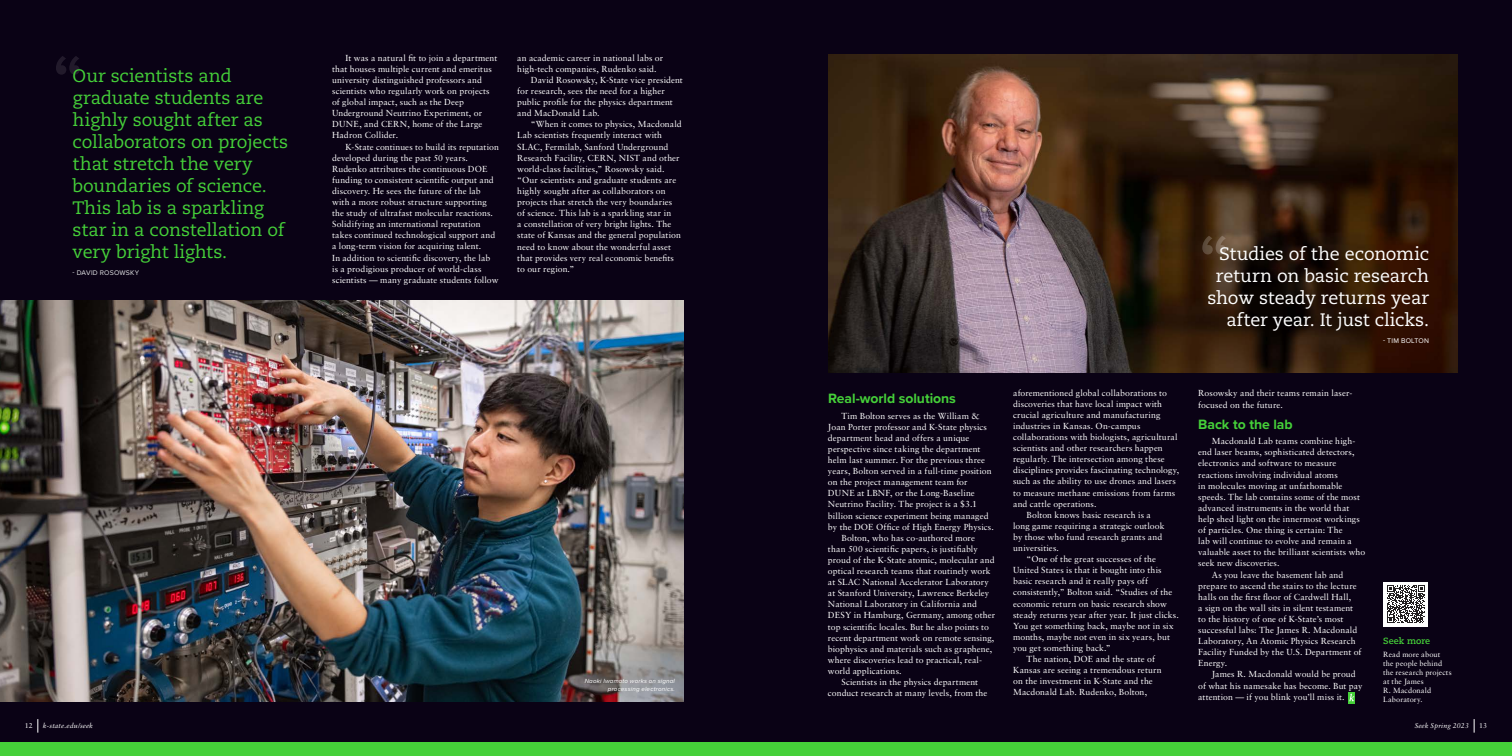
<style>
.page{position:relative;width:1512px;height:756px;background:#0a0215}
.page>*{position:absolute;margin:0;border:0;box-sizing:border-box;transform-origin:0 0}
.t1{font:600 72px "Proxima Nova";color:#fff}
.Pull_Quote{font:18px/22px "Caecilia LT Std";letter-spacing:-.01em;color:#45d039}
.Pull_Quote-2{font:18px/22px "Caecilia LT Std";letter-spacing:-.01em;color:#fff;text-align:right}
.JRM_Lab_In-Story_Hea{font:700 14px "Proxima Nova";letter-spacing:-.005em;color:#45d039}
.InStory_Header{font:700 14px "Proxima Nova";letter-spacing:-.005em;color:#45d039}
.Seek_More_Title{font:700 9px "Caecilia LT Std";color:#45d039}
.Main_Body_Style{font:8.8px/11.1px "Sabon LT Std";letter-spacing:.01em;color:#fff}
.Seek_More_Descriptio{font:7.5px/9px "Sabon LT Std";letter-spacing:.01em;color:#fff}
.t2{font:italic 7px "Sabon LT Std";letter-spacing:.02em;color:#fff}
.Pull_Quote_Attributi{font:7px "Proxima Nova";letter-spacing:.03em;color:#e1e2e4}
.Pull_Quote_Attributi-2{font:7px "Proxima Nova";letter-spacing:.03em;color:#fff}
.t3{font:7px "Sabon LT Std";color:#fff}
.Photo_Cutline{font:italic 6.2px/8px "Proxima Nova";letter-spacing:.03em;color:#fff;text-align:right}
</style>
<div class="page">
<img style="left:0;top:301px;width:684px;height:401px">
<img style="left:828px;top:54px;width:630px;height:319px">
<div style="left:1383px;top:582px;width:45px;height:45px;background:#fff"></div>
<svg style="left:1387px;top:585px;width:38px;height:38px"></svg>
<svg style="left:1348px;top:692px;width:7px;height:11px"></svg>
<svg style="left:1349px;top:694px;width:5px;height:7px"></svg>
<div style="left:0;top:742px;width:1512px;height:14px;background:#45d039"></div>
<svg style="left:38px;top:719px;width:1px;height:14px"></svg>
<svg style="left:1474px;top:719px;width:1px;height:14px"></svg>
<h1 class="t1" style="left:53px;top:27px;width:32px">“</h1>
<p class="Pull_Quote" style="left:73px;top:65px;width:217px">Our scientists and graduate students are highly sought after as collaborators on projects that stretch the very boundaries of science.<br>This lab is a sparkling star in a constellation of very bright lights.</p>
<p class="Pull_Quote_Attributi" style="left:73px;top:267px;width:68px">- DAVID ROSOWSKY</p>
<p class="Main_Body_Style" style="left:332px;top:52px;width:167px;text-indent:14px">It was a natural fit to join a department that houses multiple current and emeritus university distinguished professors and scientists who regularly work on projects of global impact, such as the Deep Underground Neutrino Experiment, or DUNE, and CERN, home of the Large Hadron Collider.</p>
<p class="Main_Body_Style" style="left:332px;top:141px;width:168px;text-indent:14px">K-State continues to build its reputation developed during the past 50 years.<br>Rudenko attributes the continuous DOE funding to consistent scientific output and discovery. He sees the future of the lab with a more robust structure supporting the study of ultrafast molecular reactions.<br>Solidifying an international reputation takes continued technological support and a long-term vision for acquiring talent.<br>In addition to scientific discovery, the lab<br>is a prodigious producer of world-class scientists — many graduate students follow</p>
<p class="Main_Body_Style" style="left:517px;top:52px;width:148px">an academic career in national labs or high-tech companies, Rudenko said.</p>
<p class="Main_Body_Style" style="left:517px;top:74px;width:167px;text-indent:14px">David Rosowsky, K-State vice president for research, sees the need for a higher public profile for the physics department and MacDonald Lab.</p>
<p class="Main_Body_Style" style="left:517px;top:119px;width:166px;text-indent:14px">“When it comes to physics, Macdonald Lab scientists frequently interact with SLAC, Fermilab, Sanford Underground Research Facility, CERN, NIST and other world-class facilities,” Rosowsky said. “Our scientists and graduate students are highly sought after as collaborators on projects that stretch the very boundaries of science. This lab is a sparkling star in<br>a constellation of very bright lights. The state of Kansas and the general population need to know about the wonderful asset that provides very real economic benefits to our region.”</p>
<p class="Photo_Cutline" style="left:585px;top:677px;width:92px">Naoki Iwamoto works on signal processing electronics.</p>
<p class="JRM_Lab_In-Story_Hea" style="left:828px;top:388px;width:129px">Real-world solutions</p>
<p class="Main_Body_Style" style="left:828px;top:410px;width:167px;text-indent:14px">Tim Bolton serves as the William &amp; Joan Porter professor and K-State physics department head and offers a unique perspective since taking the department helm last summer. For the previous three years, Bolton served in a full-time position on the project management team for DUNE at LBNF, or the Long-Baseline Neutrino Facility. The project is a $3.1 billion science experiment being managed by the DOE Office of High Energy Physics.</p>
<p class="Main_Body_Style" style="left:828px;top:532px;width:169px;text-indent:14px">Bolton, who has co-authored more<br>than 500 scientific papers, is justifiably proud of the K-State atomic, molecular and optical research teams that routinely work at SLAC National Accelerator Laboratory at Stanford University, Lawrence Berkeley National Laboratory in California and DESY in Hamburg, Germany, among other top scientific locales. But he also points to recent department work on remote sensing, biophysics and materials such as graphene, where discoveries lead to practical, real&shy;world applications.</p>
<p class="Main_Body_Style" style="left:828px;top:676px;width:161px;text-align:center">Scientists in the physics department conduct research at many levels, from the</p>
<p class="Main_Body_Style" style="left:1013px;top:387px;width:168px">aforementioned global collaborations to discoveries that have local impact with crucial agriculture and manufacturing industries in Kansas. On-campus collaborations with biologists, agricultural scientists and other researchers happen regularly. The intersection among these disciplines provides fascinating technology, such as the ability to use drones and lasers to measure methane emissions from farms and cattle operations.</p>
<p class="Main_Body_Style" style="left:1013px;top:509px;width:153px;text-indent:14px">Bolton knows basic research is a long game requiring a strategic outlook by those who fund research grants and universities.</p>
<p class="Main_Body_Style" style="left:1013px;top:553px;width:167px;text-indent:14px">“One of the great successes of the United States is that it bought into this basic research and it really pays off consistently,” Bolton said. “Studies of the economic return on basic research show steady returns year after year. It just clicks.<br>You get something back, maybe not in six months, maybe not even in six years, but you get something back.”</p>
<p class="Main_Body_Style" style="left:1013px;top:653px;width:150px;text-indent:14px">The nation, DOE and the state of Kansas are seeing a tremendous return on the investment in K-State and the Macdonald Lab. Rudenko, Bolton,</p>
<h1 class="t1" style="left:1199px;top:207px;width:32px">“</h1>
<p class="Pull_Quote-2" style="left:1208px;top:243px;width:223px">Studies of the economic return on basic research show steady returns year after year. It just clicks.</p>
<p class="Pull_Quote_Attributi-2" style="left:1383px;top:336px;width:47px">- TIM BOLTON</p>
<p class="Main_Body_Style" style="left:1198px;top:388px;width:156px">Rosowsky and their teams remain laser&shy;focused on the future.</p>
<p class="InStory_Header" style="left:1198px;top:414px;width:96px">Back to the lab</p>
<p class="Main_Body_Style" style="left:1198px;top:436px;width:168px;text-indent:14px">Macdonald Lab teams combine high&shy;end laser beams, sophisticated detectors, electronics and software to measure reactions involving individual atoms<br>in molecules moving at unfathomable speeds. The lab contains some of the most advanced instruments in the world that help shed light on the innermost workings of particles. One thing is certain: The<br>lab will continue to evolve and remain a valuable asset to the brilliant scientists who seek new discoveries.</p>
<p class="Main_Body_Style" style="left:1198px;top:569px;width:165px;text-indent:14px">As you leave the basement lab and prepare to ascend the stairs to the lecture halls on the first floor of Cardwell Hall,<br>a sign on the wall sits in silent testament to the history of one of K-State’s most successful labs: The James R. Macdonald Laboratory, An Atomic Physics Research Facility Funded by the U.S. Department of Energy.</p>
<p class="Main_Body_Style" style="left:1198px;top:669px;width:166px;text-indent:14px">James R. Macdonald would be proud of what his namesake has become. But pay attention — if you blink you’ll miss it.</p>
<p class="Seek_More_Title" style="left:1383px;top:635px;width:48px">Seek more</p>
<p class="Seek_More_Descriptio" style="left:1383px;top:650px;width:70px">Read more about the people behind the research projects at the James<br>R. Macdonald<br>Laboratory.</p>
<p class="t3" style="left:25px;top:721px;width:9px">12</p>
<p class="t2" style="left:43px;top:722px;width:52px">k-state.edu/seek</p>
<p class="t2" style="left:1415px;top:722px;width:56px">Seek Spring 2023</p>
<p class="t3" style="left:1479px;top:721px;width:9px">13</p>
</div>
